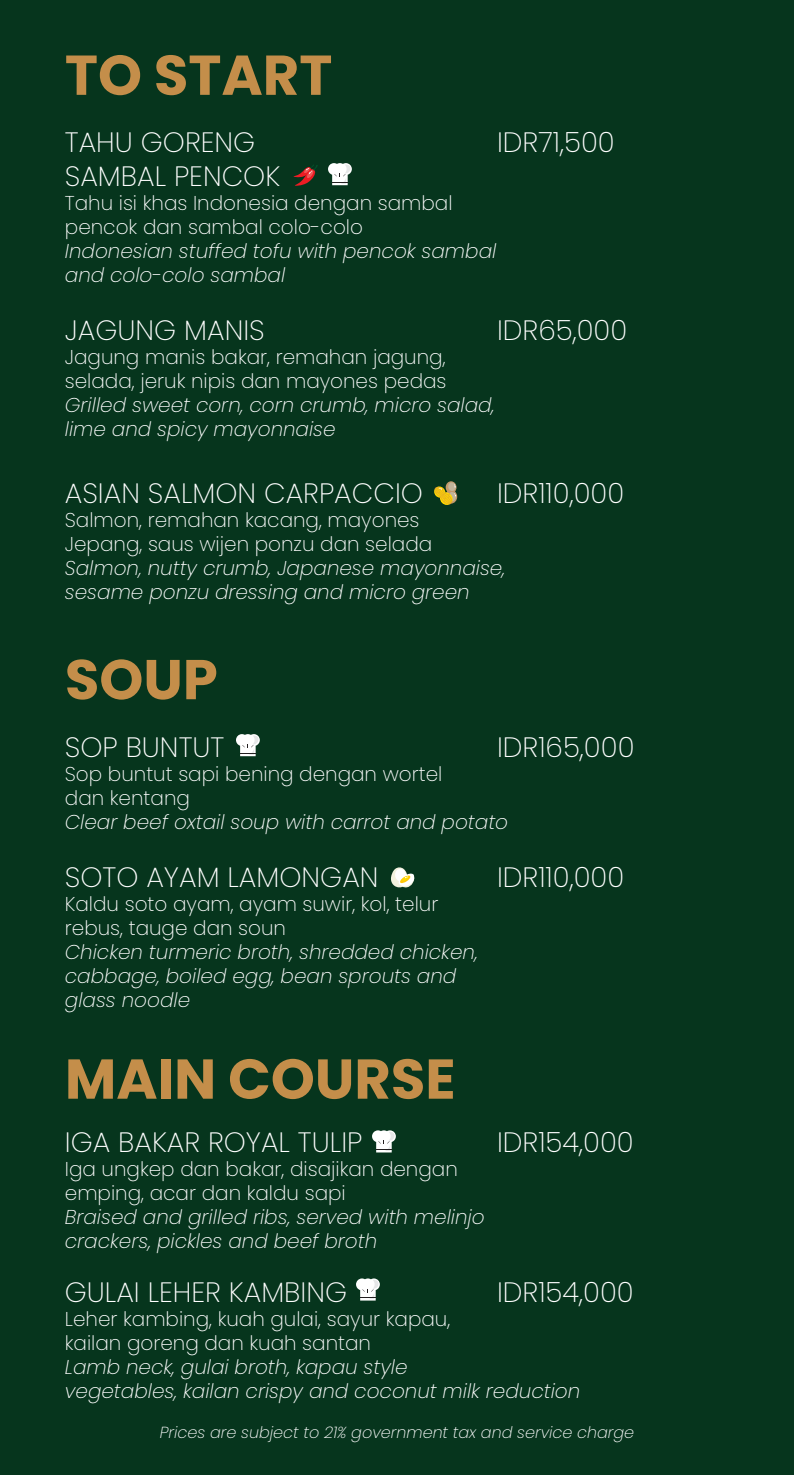
<style>
.page{position:relative;width:794px;height:1475px;background:#fff}
.page>*{position:absolute;margin:0;border:0;box-sizing:border-box;transform-origin:0 0}
.t1{font:700 56px "Poppins";color:#c48e4a}
.t2{font:200 28px "Poppins";color:#fff}
.t3{font:italic 200 20px/24px "Poppins";color:#fff}
.t4{font:200 20px/24px "Poppins";color:#fff}
.t5{font:italic 200 16px "Poppins";color:#fff}
</style>
<div class="page">
<div style="left:0;top:0;width:794px;height:1474px;background:#06351d"></div>
<svg style="left:293px;top:165px;width:25px;height:21px"></svg>
<svg style="left:434px;top:481px;width:23px;height:24px"></svg>
<svg style="left:391px;top:867px;width:24px;height:20px"></svg>
<svg style="left:328px;top:163px;width:24px;height:22px"></svg>
<svg style="left:236px;top:734px;width:24px;height:22px"></svg>
<svg style="left:372px;top:1130px;width:24px;height:22px"></svg>
<svg style="left:356px;top:1278px;width:24px;height:22px"></svg>
<h1 class="t1" style="left:65px;top:43px;width:269px">TO START</h1>
<h2 class="t2" style="left:65px;top:126px;width:192px">TAHU GORENG</h2>
<h2 class="t2" style="left:497px;top:126px;width:119px">IDR71,500</h2>
<h2 class="t2" style="left:65px;top:160px;width:217px">SAMBAL PENCOK</h2>
<p class="t4" style="left:65px;top:191px;width:389px">Tahu isi khas Indonesia dengan sambal pencok dan sambal colo-colo</p>
<p class="t3" style="left:65px;top:239px;width:433px">Indonesian stuffed tofu with pencok sambal and colo-colo sambal</p>
<h2 class="t2" style="left:65px;top:314px;width:201px">JAGUNG MANIS</h2>
<h2 class="t2" style="left:497px;top:314px;width:132px">IDR65,000</h2>
<p class="t4" style="left:65px;top:345px;width:383px">Jagung manis bakar, remahan jagung, selada, jeruk nipis dan mayones pedas</p>
<p class="t3" style="left:65px;top:393px;width:431px">Grilled sweet corn, corn crumb, micro salad, lime and spicy mayonnaise</p>
<h2 class="t2" style="left:65px;top:477px;width:360px">ASIAN SALMON CARPACCIO</h2>
<h2 class="t2" style="left:497px;top:477px;width:129px">IDR110,000</h2>
<p class="t4" style="left:65px;top:508px;width:369px">Salmon, remahan kacang, mayones<br>Jepang, saus wijen ponzu dan selada</p>
<p class="t3" style="left:65px;top:556px;width:442px">Salmon, nutty crumb, Japanese mayonnaise, sesame ponzu dressing and micro green</p>
<h1 class="t1" style="left:65px;top:647px;width:154px">SOUP</h1>
<h2 class="t2" style="left:65px;top:730px;width:161px">SOP BUNTUT</h2>
<h2 class="t2" style="left:497px;top:730px;width:139px">IDR165,000</h2>
<p class="t4" style="left:65px;top:761px;width:379px">Sop buntut sapi bening dengan wortel dan kentang</p>
<p class="t3" style="left:65px;top:809px;width:445px">Clear beef oxtail soup with carrot and potato</p>
<h2 class="t2" style="left:65px;top:860px;width:315px">SOTO AYAM LAMONGAN</h2>
<h2 class="t2" style="left:497px;top:860px;width:129px">IDR110,000</h2>
<p class="t4" style="left:65px;top:891px;width:375px">Kaldu soto ayam, ayam suwir, kol, telur rebus, tauge dan soun</p>
<p class="t3" style="left:65px;top:939px;width:414px">Chicken turmeric broth, shredded chicken, cabbage, boiled egg, bean sprouts and glass noodle</p>
<h1 class="t1" style="left:65px;top:1046px;width:392px">MAIN COURSE</h1>
<h2 class="t2" style="left:65px;top:1126px;width:299px">IGA BAKAR ROYAL TULIP</h2>
<h2 class="t2" style="left:497px;top:1126px;width:138px">IDR154,000</h2>
<p class="t4" style="left:65px;top:1157px;width:394px">Iga ungkep dan bakar, disajikan dengan emping, acar dan kaldu sapi</p>
<p class="t3" style="left:65px;top:1205px;width:421px">Braised and grilled ribs, served with melinjo crackers, pickles and beef broth</p>
<h2 class="t2" style="left:65px;top:1275px;width:284px">GULAI LEHER KAMBING</h2>
<h2 class="t2" style="left:497px;top:1275px;width:138px">IDR154,000</h2>
<p class="t4" style="left:65px;top:1306px;width:387px">Leher kambing, kuah gulai, sayur kapau, kailan goreng dan kuah santan</p>
<p class="t3" style="left:65px;top:1354px;width:517px">Lamb neck, gulai broth, kapau style<br>vegetables, kailan crispy and coconut milk reduction</p>
<p class="t5" style="left:160px;top:1422px;width:476px">Prices are subject to 21% government tax and service charge</p>
</div>
